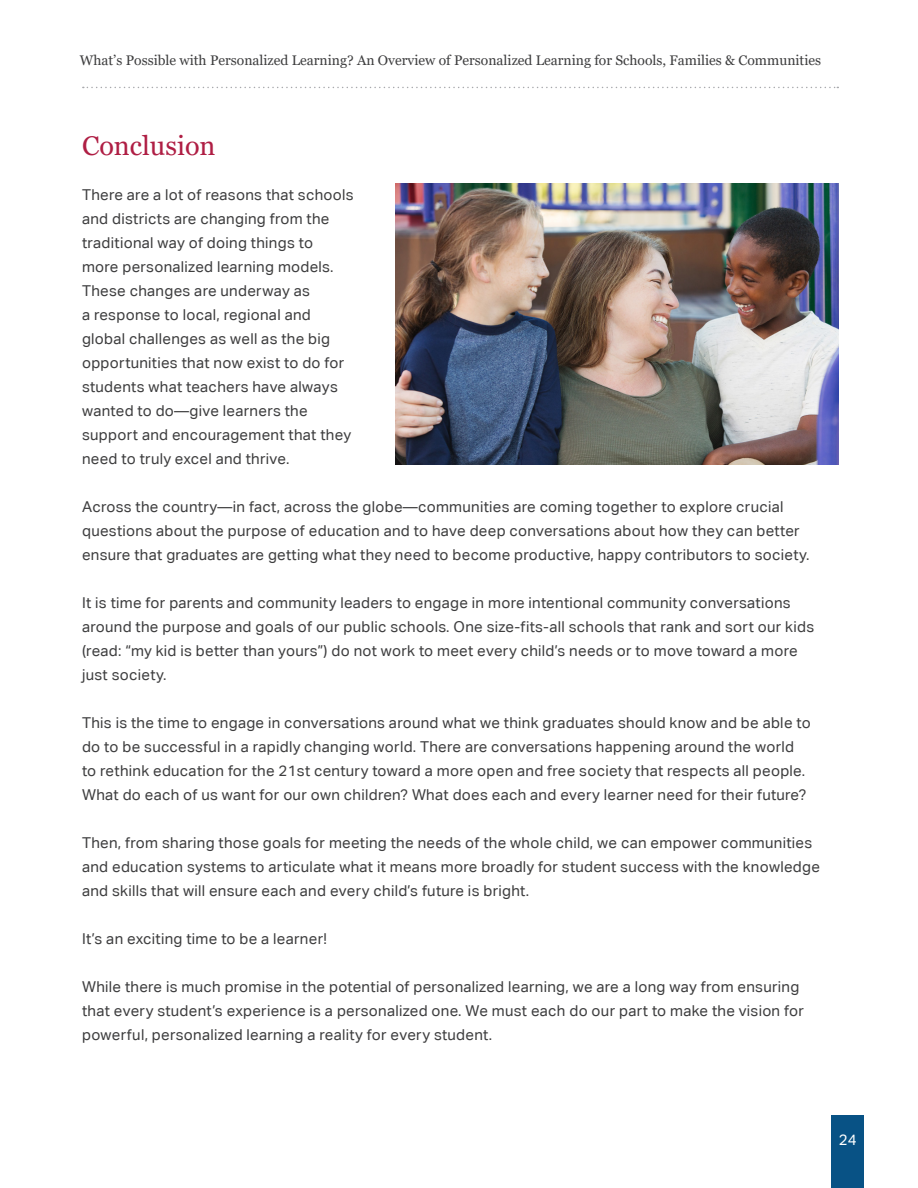
<style>
.page{position:relative;width:918px;height:1188px;background:#fff}
.page>*{position:absolute;margin:0;border:0;box-sizing:border-box;transform-origin:0 0}
.t1{font:27px "Georgia";color:#af1e44}
.t2{font:15px/24px "Aktiv Grotesk";letter-spacing:.02em;color:#3e3e3f}
.t3{font:15px "Aktiv Grotesk";color:#fff}
.t4{font:13.8px "Georgia";color:#3e3e3f}
</style>
<div class="page">
<svg style="left:83px;top:87px;width:755px;height:1px"></svg>
<div style="left:832px;top:1116px;width:32px;height:72px;background:#085285"></div>
<img style="left:395px;top:184px;width:443px;height:280px">
<p class="t4" style="left:80px;top:52px;width:743px">What’s Possible with Personalized Learning? An Overview of Personalized Learning for Schools, Families &amp; Communities</p>
<p class="t1" style="left:82px;top:130px;width:135px">Conclusion</p>
<p class="t2" style="left:82px;top:182px;width:273px">There are a lot of reasons that schools and districts are changing from the traditional way of doing things to<br>more personalized learning models.<br>These changes are underway as<br>a response to local, regional and global challenges as well as the big opportunities that now exist to do for students what teachers have always wanted to do—give learners the support and encouragement that they need to truly excel and thrive.</p>
<p class="t2" style="left:82px;top:494px;width:729px">Across the country—in fact, across the globe—communities are coming together to explore crucial questions about the purpose of education and to have deep conversations about how they can better ensure that graduates are getting what they need to become productive, happy contributors to society.</p>
<p class="t2" style="left:82px;top:590px;width:734px">It is time for parents and community leaders to engage in more intentional community conversations around the purpose and goals of our public schools. One size-fits-all schools that rank and sort our kids (read: “my kid is better than yours”) do not work to meet every child’s needs or to move toward a more just society.</p>
<p class="t2" style="left:82px;top:710px;width:730px">This is the time to engage in conversations around what we think graduates should know and be able to do to be successful in a rapidly changing world. There are conversations happening around the world to rethink education for the 21st century toward a more open and free society that respects all people.<br>What do each of us want for our own children? What does each and every learner need for their future?</p>
<p class="t2" style="left:82px;top:830px;width:739px">Then, from sharing those goals for meeting the needs of the whole child, we can empower communities and education systems to articulate what it means more broadly for student success with the knowledge and skills that will ensure each and every child’s future is bright.</p>
<p class="t2" style="left:82px;top:926px;width:246px">It’s an exciting time to be a learner!</p>
<p class="t2" style="left:82px;top:974px;width:723px">While there is much promise in the potential of personalized learning, we are a long way from ensuring that every student’s experience is a personalized one. We must each do our part to make the vision for powerful, personalized learning a reality for every student.</p>
<p class="t3" style="left:839px;top:1131px;width:20px">24</p>
</div>
